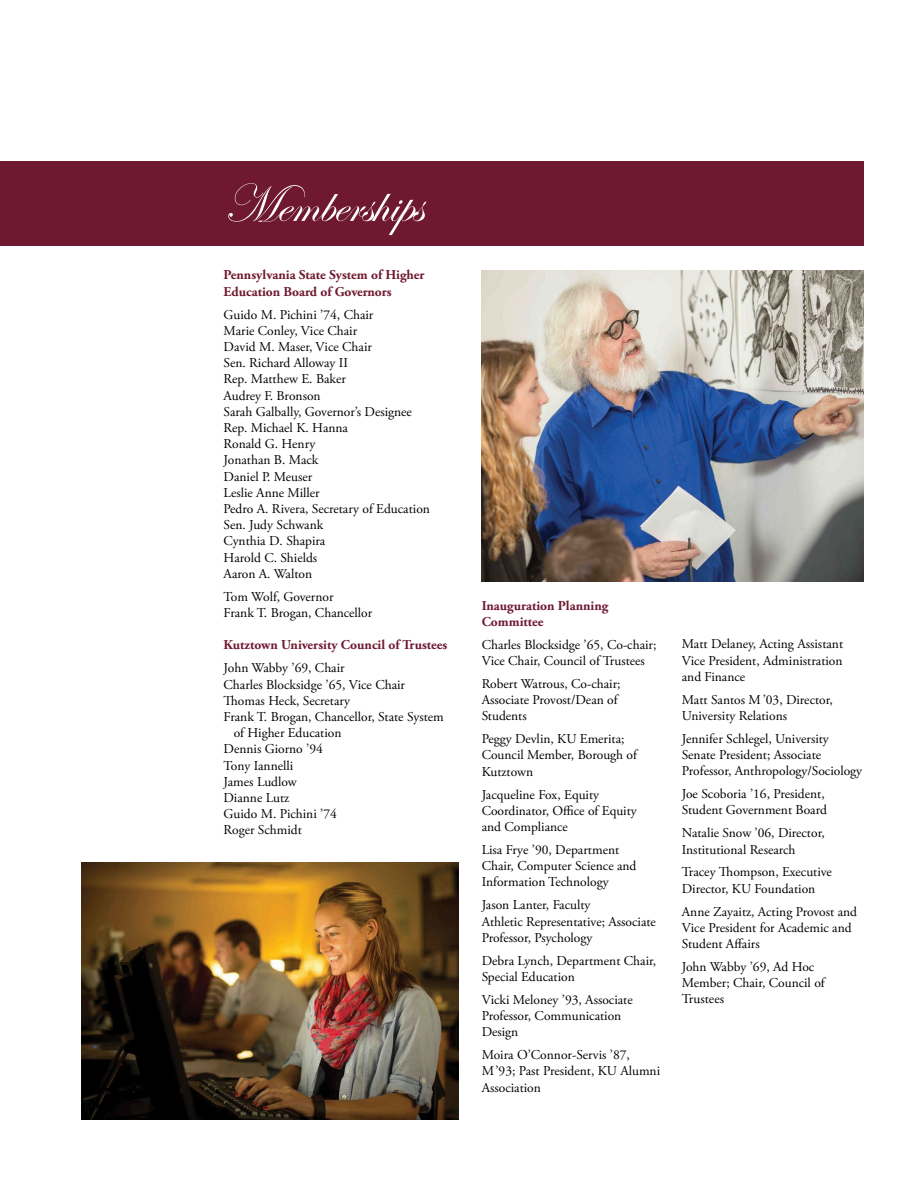
<style>
.page{position:relative;width:918px;height:1188px;background:#fff}
.page>*{position:absolute;margin:0;border:0;box-sizing:border-box;transform-origin:0 0}
.t1{font:54px "Edwardian Script ITC";color:#fff}
.t2{font:13.5px/16.2px "Adobe Garamond Pro";color:#000}
.t3{font:700 13.5px/16.2px "Adobe Garamond Pro";color:#6f1931}
</style>
<div class="page">
<img style="left:482px;top:270px;width:382px;height:311px">
<div style="left:0;top:161px;width:864px;height:85px;background:#6f1931"></div>
<img style="left:82px;top:863px;width:377px;height:257px">
<h1 class="t1" style="left:224px;top:175px;width:201px">Memberships</h1>
<p class="t3" style="left:224px;top:267px;width:203px">Pennsylvania State System of Higher<br>Education Board of Governors</p>
<p class="t2" style="left:224px;top:307px;width:208px">Guido M. Pichini ’74, Chair<br>Marie Conley, Vice Chair<br>David M. Maser, Vice Chair<br>Sen. Richard Alloway II<br>Rep. Matthew E. Baker<br>Audrey F. Bronson<br>Sarah Galbally, Governor’s Designee<br>Rep. Michael K. Hanna<br>Ronald G. Henry<br>Jonathan B. Mack<br>Daniel P. Meuser<br>Leslie Anne Miller<br>Pedro A. Rivera, Secretary of Education<br>Sen. Judy Schwank<br>Cynthia D. Shapira<br>Harold C. Shields<br>Aaron A. Walton</p>
<p class="t2" style="left:224px;top:589px;width:150px">Tom Wolf, Governor<br>Frank T. Brogan, Chancellor</p>
<p class="t3" style="left:224px;top:637px;width:225px">Kutztown University Council of Trustees</p>
<p class="t2" style="left:224px;top:660px;width:123px">John Wabby ’69, Chair</p>
<p class="t2" style="left:224px;top:677px;width:183px">Charles Blocksidge ’65, Vice Chair</p>
<p class="t2" style="left:224px;top:693px;width:128px">Thomas Heck, Secretary</p>
<p class="t2" style="left:224px;top:709px;width:222px">Frank T. Brogan, Chancellor, State System</p>
<p class="t2" style="left:234px;top:725px;width:109px">of Higher Education</p>
<p class="t2" style="left:224px;top:741px;width:101px">Dennis Giorno ’94</p>
<p class="t2" style="left:224px;top:758px;width:71px">Tony Iannelli</p>
<p class="t2" style="left:224px;top:774px;width:75px">James Ludlow</p>
<p class="t2" style="left:224px;top:790px;width:67px">Dianne Lutz</p>
<p class="t2" style="left:224px;top:806px;width:115px">Guido M. Pichini ’74</p>
<p class="t2" style="left:224px;top:822px;width:80px">Roger Schmidt</p>
<p class="t3" style="left:482px;top:597px;width:128px">Inauguration Planning<br>Committee</p>
<p class="t2" style="left:482px;top:637px;width:176px">Charles Blocksidge ’65, Co-chair;<br>Vice Chair, Council of Trustees</p>
<p class="t2" style="left:482px;top:676px;width:140px">Robert Watrous, Co-chair;<br>Associate Provost/Dean of<br>Students</p>
<p class="t2" style="left:482px;top:731px;width:157px">Peggy Devlin, KU Emerita;<br>Council Member, Borough of<br>Kutztown</p>
<p class="t2" style="left:482px;top:787px;width:157px">Jacqueline Fox, Equity<br>Coordinator, Office of Equity and Compliance</p>
<p class="t2" style="left:482px;top:842px;width:156px">Lisa Frye ’90, Department<br>Chair, Computer Science and<br>Information Technology</p>
<p class="t2" style="left:482px;top:897px;width:176px">Jason Lanter, Faculty<br>Athletic Representative; Associate<br>Professor, Psychology</p>
<p class="t2" style="left:482px;top:953px;width:176px">Debra Lynch, Department Chair,<br>Special Education</p>
<p class="t2" style="left:482px;top:992px;width:153px">Vicki Meloney ’93, Associate<br>Professor, Communication<br>Design</p>
<p class="t2" style="left:482px;top:1047px;width:180px">Moira O’Connor-Servis ’87,<br>M’93; Past President, KU Alumni<br>Association</p>
<p class="t2" style="left:682px;top:636px;width:163px;text-align:justify">Matt Delaney, Acting Assistant Vice President, Administration and Finance</p>
<p class="t2" style="left:682px;top:692px;width:152px">Matt Santos M’03, Director,<br>University Relations</p>
<p class="t2" style="left:682px;top:731px;width:182px">Jennifer Schlegel, University<br>Senate President; Associate<br>Professor, Anthropology/Sociology</p>
<p class="t2" style="left:682px;top:786px;width:147px">Joe Scoboria ’16, President,<br>Student Government Board</p>
<p class="t2" style="left:682px;top:825px;width:144px">Natalie Snow ’06, Director,<br>Institutional Research</p>
<p class="t2" style="left:682px;top:865px;width:152px">Tracey Thompson, Executive<br>Director, KU Foundation</p>
<p class="t2" style="left:682px;top:904px;width:177px">Anne Zayaitz, Acting Provost and<br>Vice President for Academic and<br>Student Affairs</p>
<p class="t2" style="left:682px;top:959px;width:144px">John Wabby ’69, Ad Hoc<br>Member; Chair, Council of<br>Trustees</p>
</div>
